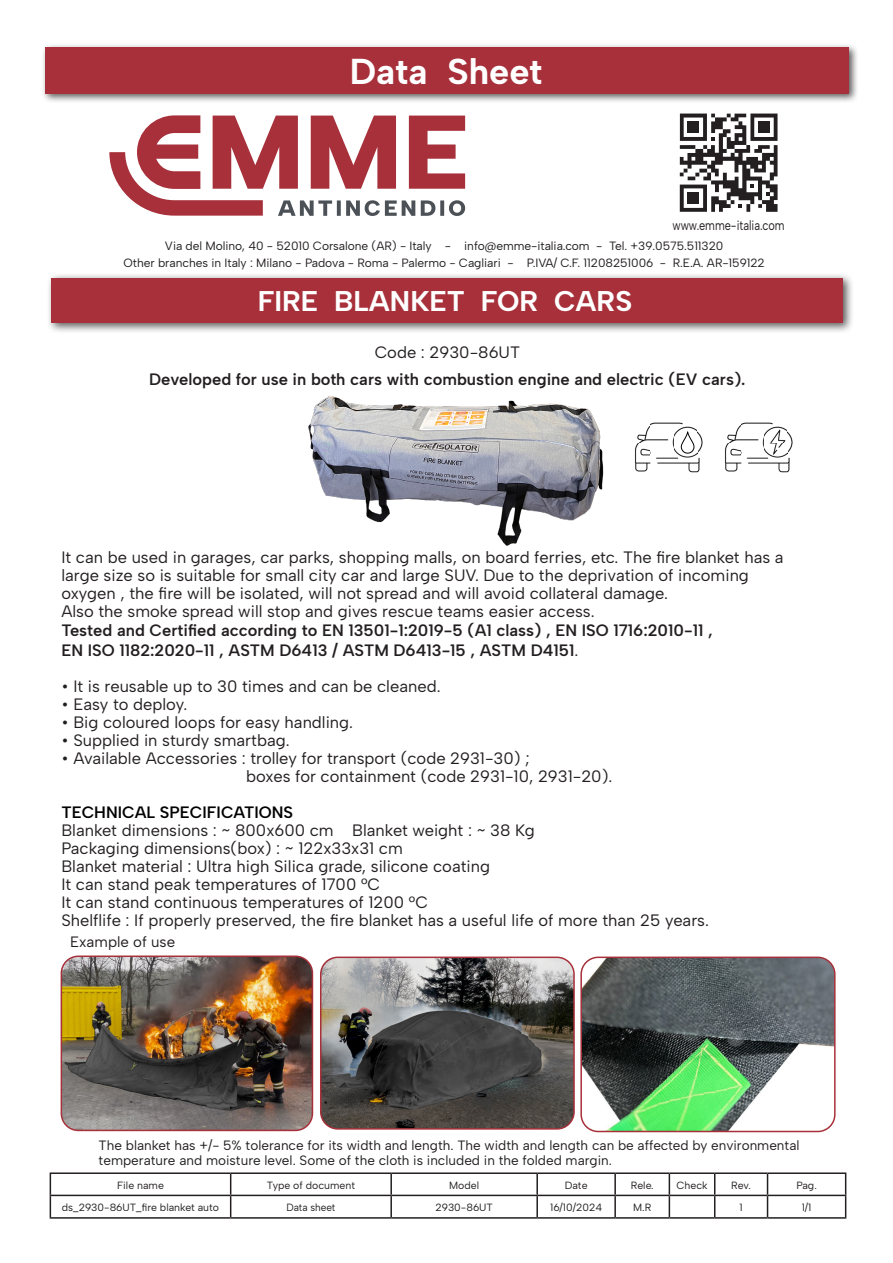
<style>
.page{position:relative;width:893px;height:1263px;background:#fff}
.page>*{position:absolute;margin:0;border:0;box-sizing:border-box;transform-origin:0 0}
.t1{font:700 36px "Albert Sans";color:#fff}
.t2{font:700 28.5px "Albert Sans";color:#fff}
.codice_tabella{font:16.5px "Albert Sans";color:#231f20}
.codice_tabella-2{font:16.5px "Albert Sans";color:#000}
.codice_tabella-3{font:15px "Albert Sans";color:#231f20}
.codice_tabella-4{font:13.5px "Albert Sans";color:#231f20}
.codice_tabella-5{font:13.5px "Albert Sans";color:#231f20;scale:.81 1}
.t3{font:12px/16.5px "Albert Sans";letter-spacing:-.005em;color:#231f20;text-align:center}
.t4{font:10.5px "Albert Sans";color:#231f20}
.t5{font:10.5px "Albert Sans";color:#231f20;scale:.95 1}
</style>
<div class="page">
<div style="left:42px;top:44px;width:817px;height:60px;background:#231f20;opacity:.75"></div>
<div style="left:46px;top:48px;width:803px;height:46px;background:#a7303a"></div>
<svg style="left:109px;top:115px;width:356px;height:101px"></svg>
<svg style="left:680px;top:114px;width:98px;height:98px"></svg>
<div style="left:688px;top:121px;width:11px;height:12px;background:#231f20"></div>
<div style="left:758px;top:122px;width:12px;height:11px;background:#231f20"></div>
<div style="left:688px;top:192px;width:11px;height:12px;background:#231f20"></div>
<hr style="left:50px;top:1172px;width:181px;height:2px;background:#231f20">
<hr style="left:231px;top:1172px;width:160px;height:2px;background:#231f20">
<hr style="left:391px;top:1172px;width:146px;height:2px;background:#231f20">
<hr style="left:390px;top:1174px;width:2px;height:21px;background:#231f20">
<hr style="left:537px;top:1172px;width:78px;height:2px;background:#231f20">
<hr style="left:536px;top:1174px;width:2px;height:21px;background:#231f20">
<hr style="left:615px;top:1172px;width:54px;height:2px;background:#231f20">
<hr style="left:614px;top:1174px;width:2px;height:21px;background:#231f20">
<hr style="left:669px;top:1172px;width:46px;height:2px;background:#231f20">
<hr style="left:715px;top:1172px;width:52px;height:2px;background:#231f20">
<hr style="left:767px;top:1172px;width:79px;height:2px;background:#231f20">
<hr style="left:50px;top:1195px;width:181px;height:1px;background:#231f20">
<svg style="left:50px;top:1174px;width:1px;height:43px"></svg>
<hr style="left:231px;top:1195px;width:160px;height:1px;background:#231f20">
<svg style="left:230px;top:1174px;width:1px;height:43px"></svg>
<hr style="left:391px;top:1195px;width:146px;height:1px;background:#231f20">
<hr style="left:390px;top:1196px;width:2px;height:21px;background:#231f20">
<hr style="left:537px;top:1195px;width:78px;height:1px;background:#231f20">
<hr style="left:536px;top:1196px;width:2px;height:21px;background:#231f20">
<hr style="left:615px;top:1195px;width:54px;height:1px;background:#231f20">
<hr style="left:614px;top:1196px;width:2px;height:21px;background:#231f20">
<hr style="left:669px;top:1195px;width:46px;height:1px;background:#231f20">
<svg style="left:669px;top:1174px;width:1px;height:43px"></svg>
<hr style="left:715px;top:1195px;width:52px;height:1px;background:#231f20">
<svg style="left:714px;top:1174px;width:1px;height:43px"></svg>
<hr style="left:767px;top:1195px;width:79px;height:1px;background:#231f20">
<svg style="left:767px;top:1174px;width:1px;height:43px"></svg>
<svg style="left:845px;top:1174px;width:1px;height:43px"></svg>
<hr style="left:50px;top:1217px;width:181px;height:2px;background:#231f20">
<hr style="left:231px;top:1217px;width:160px;height:2px;background:#231f20">
<hr style="left:391px;top:1217px;width:146px;height:2px;background:#231f20">
<hr style="left:537px;top:1217px;width:78px;height:2px;background:#231f20">
<hr style="left:615px;top:1217px;width:54px;height:2px;background:#231f20">
<hr style="left:669px;top:1217px;width:46px;height:2px;background:#231f20">
<hr style="left:715px;top:1217px;width:52px;height:2px;background:#231f20">
<hr style="left:767px;top:1217px;width:79px;height:2px;background:#231f20">
<div style="left:46px;top:273px;width:808px;height:61px;background:#231f20;opacity:.75"></div>
<div style="left:52px;top:278px;width:791px;height:45px;background:#a7303a"></div>
<img style="left:725px;top:422px;width:68px;height:51px">
<img style="left:635px;top:422px;width:68px;height:51px">
<svg style="left:680px;top:427px;width:15px;height:27px"></svg>
<img style="left:583px;top:959px;width:250px;height:172px">
<div style="left:580px;top:956px;width:256px;height:176px;border:2px solid #a7303a;border-radius:17px"></div>
<img style="left:323px;top:959px;width:249px;height:168px">
<div style="left:320px;top:956px;width:255px;height:174px;border:2px solid #a7303a;border-radius:17px"></div>
<img style="left:61px;top:958px;width:251px;height:172px">
<div style="left:61px;top:955px;width:252px;height:176px;border:2px solid #a7303a;border-radius:17px"></div>
<img style="left:308px;top:396px;width:296px;height:150px">
<h1 class="t1" style="left:350px;top:49px;width:194px">Data Sheet</h1>
<p class="codice_tabella-5" style="left:672px;top:217px;width:140px">www.emme-italia.com</p>
<p class="t3" style="left:124px;top:238px;width:643px">Via del Molino, 40 - 52010 Corsalone (AR) - Italy - info@emme-italia.com - Tel. +39.0575.511320<br>Other branches in Italy : Milano - Padova - Roma - Palermo - Cagliari - P.IVA/ C.F. 11208251006 - R.E.A. AR-159122</p>
<p class="t2" style="left:258px;top:284px;width:376px">FIRE BLANKET FOR CARS</p>
<p class="codice_tabella" style="left:375px;top:343px;width:147px">Code : 2930-86UT</p>
<p class="codice_tabella" style="left:149px;top:370px;width:598px">Developed for use in both cars with combustion engine and electric (EV cars).</p>
<p class="codice_tabella" style="left:61px;top:547px;width:724px">It can be used in garages, car parks, shopping malls, on board ferries, etc. The fire blanket has a</p>
<p class="codice_tabella" style="left:61px;top:565px;width:689px">large size so is suitable for small city car and large SUV. Due to the deprivation of incoming</p>
<p class="codice_tabella" style="left:61px;top:583px;width:608px">oxygen , the fire will be isolated, will not spread and will avoid collateral damage.</p>
<p class="codice_tabella" style="left:61px;top:601px;width:535px">Also the smoke spread will stop and gives rescue teams easier access.</p>
<p class="codice_tabella" style="left:61px;top:621px;width:653px">Tested and Certified according to EN 13501-1:2019-5 (A1 class) , EN ISO 1716:2010-11 ,</p>
<p class="codice_tabella" style="left:61px;top:640px;width:518px">EN ISO 1182:2020-11 , ASTM D6413 / ASTM D6413-15 , ASTM D4151.</p>
<p class="codice_tabella" style="left:61px;top:676px;width:381px">• It is reusable up to 30 times and can be cleaned.</p>
<p class="codice_tabella" style="left:61px;top:694px;width:128px">• Easy to deploy.</p>
<p class="codice_tabella" style="left:61px;top:712px;width:293px">• Big coloured loops for easy handling.</p>
<p class="codice_tabella" style="left:61px;top:730px;width:230px">• Supplied in sturdy smartbag.</p>
<p class="codice_tabella" style="left:61px;top:748px;width:470px">• Available Accessories : trolley for transport (code 2931-30) ;</p>
<p class="codice_tabella" style="left:246px;top:766px;width:368px">boxes for containment (code 2931-10, 2931-20).</p>
<p class="codice_tabella-2" style="left:61px;top:802px;width:233px">TECHNICAL SPECIFICATIONS</p>
<p class="codice_tabella" style="left:61px;top:820px;width:475px">Blanket dimensions : ~ 800x600 cm Blanket weight : ~ 38 Kg</p>
<p class="codice_tabella" style="left:61px;top:838px;width:343px">Packaging dimensions(box) : ~ 122x33x31 cm</p>
<p class="codice_tabella" style="left:61px;top:856px;width:430px">Blanket material : Ultra high Silica grade, silicone coating</p>
<p class="codice_tabella" style="left:61px;top:874px;width:320px">It can stand peak temperatures of 1700 °C</p>
<p class="codice_tabella" style="left:61px;top:892px;width:368px">It can stand continuous temperatures of 1200 °C</p>
<p class="codice_tabella" style="left:61px;top:910px;width:649px">Shelflife : If properly preserved, the fire blanket has a useful life of more than 25 years.</p>
<p class="codice_tabella-3" style="left:70px;top:933px;width:106px">Example of use</p>
<p class="codice_tabella-4" style="left:99px;top:1137px;width:702px">The blanket has +/- 5% tolerance for its width and length. The width and length can be affected by environmental</p>
<p class="codice_tabella-4" style="left:99px;top:1152px;width:515px">temperature and moisture level. Some of the cloth is included in the folded margin.</p>
<p class="t4" style="left:117px;top:1179px;width:48px">File name</p>
<p class="t4" style="left:267px;top:1179px;width:90px">Type of document</p>
<p class="t4" style="left:449px;top:1179px;width:31px">Model</p>
<p class="t4" style="left:565px;top:1179px;width:24px">Date</p>
<p class="t4" style="left:631px;top:1179px;width:24px">Rele.</p>
<p class="t4" style="left:676px;top:1179px;width:33px">Check</p>
<p class="t4" style="left:731px;top:1179px;width:21px">Rev.</p>
<p class="t4" style="left:796px;top:1179px;width:22px">Pag.</p>
<p class="t4" style="left:62px;top:1201px;width:159px">ds_2930-86UT_fire blanket auto</p>
<p class="t5" style="left:286px;top:1201px;width:53px">Data sheet</p>
<p class="t4" style="left:435px;top:1201px;width:59px">2930-86UT</p>
<p class="t4" style="left:550px;top:1201px;width:54px">16/10/2024</p>
<p class="t4" style="left:633px;top:1201px;width:20px">M.R</p>
<p class="t4" style="left:739px;top:1201px;width:5px">1</p>
<p class="t4" style="left:802px;top:1201px;width:11px">1/1</p>
</div>
